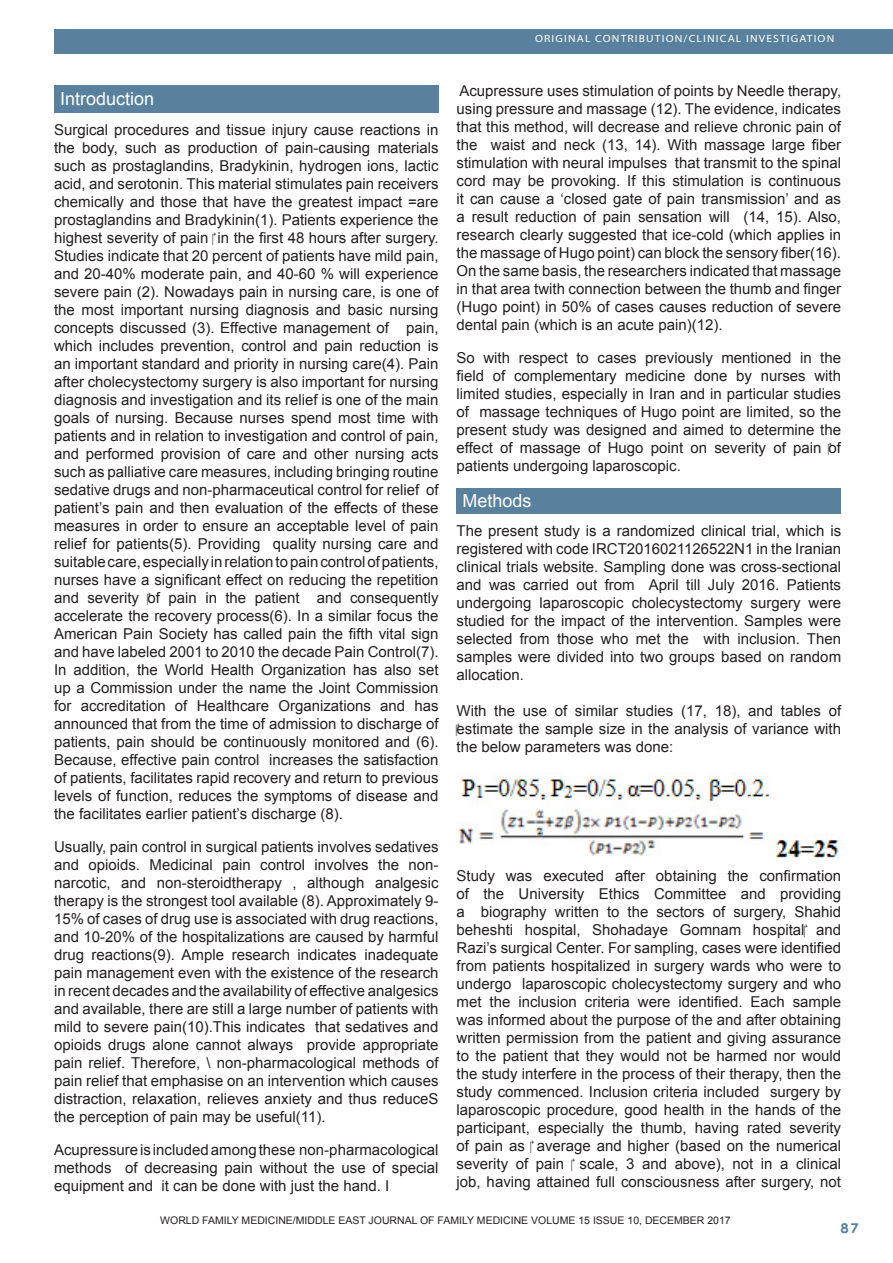
<style>
.page{position:relative;width:893px;height:1263px;background:#fff}
.page>*{position:absolute;margin:0;border:0;box-sizing:border-box;transform-origin:0 0}
.Footnote_Text{font:18px "Arial";color:#fff}
.Footnote_Text-2{font:15px/18px "Arial";color:#231f20;text-align:justify}
.t1{font:700 13.5px "Century Gothic";color:#59809c;scale:1.1 1}
.Footnote_Text-3{font:10.5px "Arial";color:#231f20}
.t2{font:10.5px "Myriad";letter-spacing:.1em;color:#fff;scale:1.1 1}
</style>
<div class="page">
<div style="left:54px;top:30px;width:839px;height:24px;background:#59809c"></div>
<div style="left:54px;top:86px;width:385px;height:26px;background:#59809c"></div>
<div style="left:457px;top:488px;width:384px;height:25px;background:#59809c"></div>
<img style="left:458px;top:773px;width:381px;height:85px">
<p class="t2" style="left:535px;top:34px;width:273px">ORIGINAL CONTRIBUTION/CLINICAL INVESTIGATION</p>
<p class="Footnote_Text" style="left:60px;top:86px;width:96px">Introduction</p>
<p class="Footnote_Text-2" style="left:54px;top:121px;width:386px">Surgical procedures and tissue injury cause reactions in the body, such as production of pain-causing materials such as prostaglandins, Bradykinin, hydrogen ions, lactic acid, and serotonin. This material stimulates pain receivers chemically and those that have the greatest impact =are prostaglandins and Bradykinin(1). Patients experience the highest severity of pain in the first 48 hours after surgery.<br>Studies indicate that 20 percent of patients have mild pain, and 20-40% moderate pain, and 40-60 % will experience severe pain (2). Nowadays pain in nursing care, is one of the most important nursing diagnosis and basic nursing concepts discussed (3). Effective management of pain, which includes prevention, control and pain reduction is an important standard and priority in nursing care(4). Pain after cholecystectomy surgery is also important for nursing diagnosis and investigation and its relief is one of the main goals of nursing. Because nurses spend most time with patients and in relation to investigation and control of pain, and performed provision of care and other nursing acts such as palliative care measures, including bringing routine sedative drugs and non-pharmaceutical control for relief of patient’s pain and then evaluation of the effects of these measures in order to ensure an acceptable level of pain relief for patients(5). Providing quality nursing care and suitable care, especially in relation to pain control of patients, nurses have a significant effect on reducing the repetition and severity of pain in the patient and consequently accelerate the recovery process(6). In a similar focus the American Pain Society has called pain the fifth vital sign and have labeled 2001 to 2010 the decade Pain Control(7).<br>In addition, the World Health Organization has also set up a Commission under the name the Joint Commission for accreditation of Healthcare Organizations and has announced that from the time of admission to discharge of patients, pain should be continuously monitored and (6).<br>Because, effective pain control increases the satisfaction of patients, facilitates rapid recovery and return to previous levels of function, reduces the symptoms of disease and the facilitates earlier patient’s discharge (8).</p>
<p class="Footnote_Text-2" style="left:54px;top:838px;width:386px">Usually, pain control in surgical patients involves sedatives and opioids. Medicinal pain control involves the non&shy;narcotic, and non-steroidtherapy , although analgesic therapy is the strongest tool available (8). Approximately 9- 15% of cases of drug use is associated with drug reactions, and 10-20% of the hospitalizations are caused by harmful drug reactions(9). Ample research indicates inadequate pain management even with the existence of the research in recent decades and the availability of effective analgesics and available, there are still a large number of patients with mild to severe pain(10).This indicates that sedatives and opioids drugs alone cannot always provide appropriate pain relief. Therefore, \ non-pharmacological methods of pain relief that emphasise on an intervention which causes distraction, relaxation, relieves anxiety and thus reduceS the perception of pain may be useful(11).</p>
<p class="Footnote_Text-2" style="left:54px;top:1141px;width:386px">Acupressure is included among these non-pharmacological methods of decreasing pain without the use of special equipment and it can be done with just the hand. I</p>
<p class="Footnote_Text-2" style="left:457px;top:82px;width:386px">Acupressure uses stimulation of points by Needle therapy, using pressure and massage (12). The evidence, indicates that this method, will decrease and relieve chronic pain of the waist and neck (13, 14). With massage large fiber stimulation with neural impulses that transmit to the spinal cord may be provoking. If this stimulation is continuous it can cause a ‘closed gate of pain transmission’ and as a result reduction of pain sensation will (14, 15). Also, research clearly suggested that ice-cold (which applies in the massage of Hugo point) can block the sensory fiber(16).<br>On the same basis, the researchers indicated that massage in that area twith connection between the thumb and finger (Hugo point) in 50% of cases causes reduction of severe dental pain (which is an acute pain)(12).</p>
<p class="Footnote_Text-2" style="left:457px;top:349px;width:386px">So with respect to cases previously mentioned in the field of complementary medicine done by nurses with limited studies, especially in Iran and in particular studies of massage techniques of Hugo point are limited, so the present study was designed and aimed to determine the effect of massage of Hugo point on severity of pain of patients undergoing laparoscopic.</p>
<p class="Footnote_Text" style="left:463px;top:489px;width:71px">Methods</p>
<p class="Footnote_Text-2" style="left:457px;top:521px;width:386px">The present study is a randomized clinical trial, which is registered with code IRCT2016021126522N1 in the Iranian clinical trials website. Sampling done was cross-sectional and was carried out from April till July 2016. Patients undergoing laparoscopic cholecystectomy surgery were studied for the impact of the intervention. Samples were selected from those who met the with inclusion. Then samples were divided into two groups based on random allocation.</p>
<p class="Footnote_Text-2" style="left:457px;top:701px;width:386px">With the use of similar studies (17, 18), and tables of estimate the sample size in the analysis of variance with the below parameters was done:</p>
<p class="Footnote_Text-2" style="left:457px;top:866px;width:386px">Study was executed after obtaining the confirmation of the University Ethics Committee and providing a biography written to the sectors of surgery, Shahid beheshti hospital, Shohadaye Gomnam hospital and Razi’s surgical Center. For sampling, cases were identified from patients hospitalized in surgery wards who were to undergo laparoscopic cholecystectomy surgery and who met the inclusion criteria were identified. Each sample was informed about the purpose of the and after obtaining written permission from the patient and giving assurance to the patient that they would not be harmed nor would the study interfere in the process of their therapy, then the study commenced. Inclusion criteria included surgery by laparoscopic procedure, good health in the hands of the participant, especially the thumb, having rated severity of pain as average and higher (based on the numerical severity of pain scale, 3 and above), not in a clinical job, having attained full consciousness after surgery, not</p>
<p class="Footnote_Text-3" style="left:160px;top:1214px;width:572px">WORLD FAMILY MEDICINE/MIDDLE EAST JOURNAL OF FAMILY MEDICINE VOLUME 15 ISSUE 10, DECEMBER 2017</p>
<p class="t1" style="left:840px;top:1218px;width:18px">87</p>
</div>
